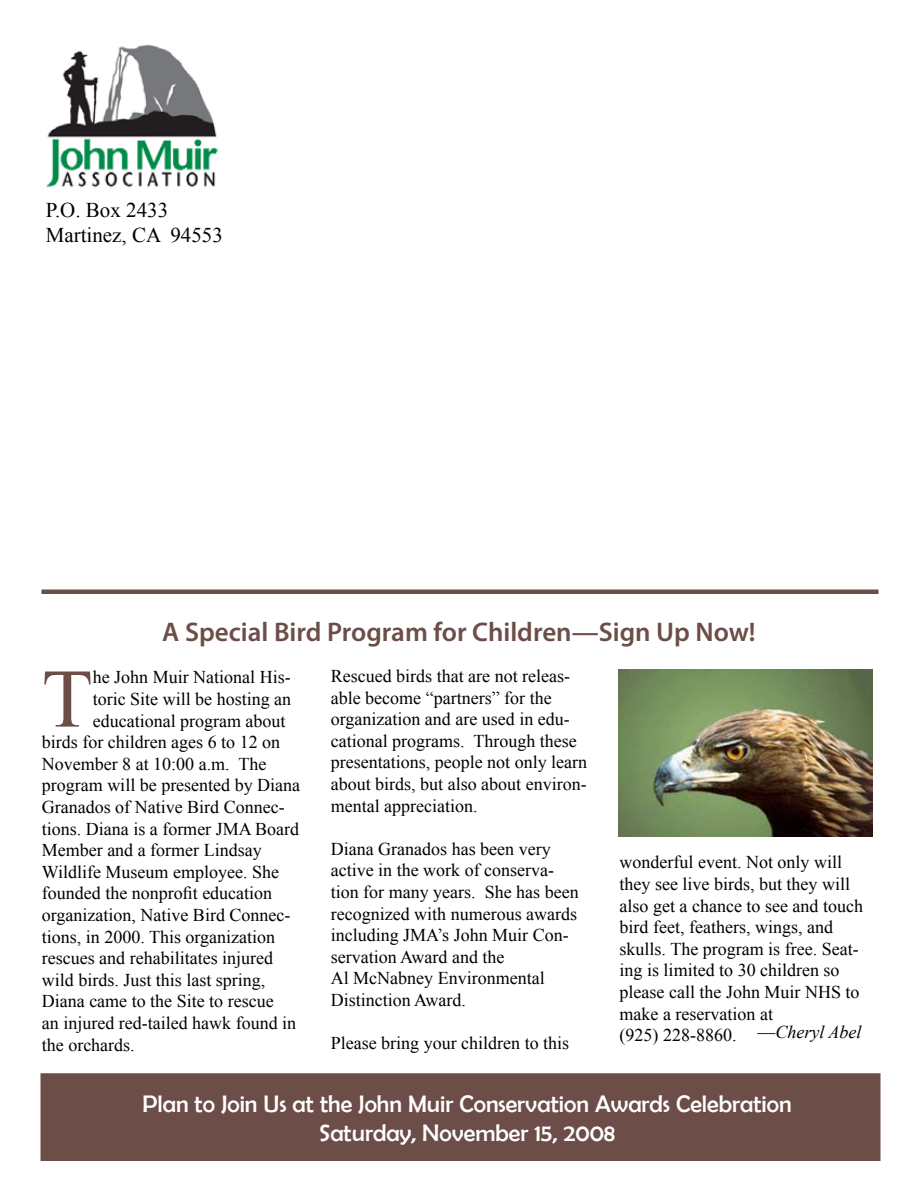
<style>
.page{position:relative;width:918px;height:1188px;background:#fff}
.page>*{position:absolute;margin:0;border:0;box-sizing:border-box;transform-origin:0 0}
.t1{font:83.25px "Times New Roman";color:#6c4d47}
.t2{font:600 27px "Myriad Pro";color:#6c4d47}
.t3{font:24px/28.8px "Berlin Sans FB";color:#fff;text-align:center}
.t4{font:21px/25.2px "Times New Roman";color:#000}
.t5{font:18px/21.6px "Times New Roman";color:#000}
.s1{font-style:italic}
</style>
<div class="page">
<hr style="left:41px;top:590px;width:837px;height:4px;background:#6c4d47">
<div style="left:41px;top:1074px;width:839px;height:86px;background:#6c4d47"></div>
<div style="left:40px;top:1073px;width:840px;height:88px;border:2px solid #6c4d47"></div>
<img style="left:46px;top:44px;width:173px;height:144px">
<img style="left:618px;top:670px;width:255px;height:166px">
<p class="t4" style="left:46px;top:197px;width:179px">P.O. Box 2433<br>Martinez, CA 94553</p>
<h2 class="t2" style="left:162px;top:615px;width:595px">A Special Bird Program for Children—Sign Up Now!</h2>
<h1 class="t1" style="left:42px;top:643px;width:52px">T</h1>
<p class="t5" style="left:93px;top:666px;width:199px">he John Muir National His-</p>
<p class="t5" style="left:93px;top:688px;width:200px">toric Site will be hosting an</p>
<p class="t5" style="left:93px;top:710px;width:194px">educational program about</p>
<p class="t5" style="left:42px;top:731px;width:240px">birds for children ages 6 to 12 on</p>
<p class="t5" style="left:42px;top:753px;width:226px">November 8 at 10:00 a.m. The</p>
<p class="t5" style="left:42px;top:774px;width:260px">program will be presented by Diana</p>
<p class="t5" style="left:42px;top:796px;width:244px">Granados of Native Bird Connec-</p>
<p class="t5" style="left:42px;top:818px;width:259px">tions. Diana is a former JMA Board</p>
<p class="t5" style="left:42px;top:839px;width:221px">Member and a former Lindsay</p>
<p class="t5" style="left:42px;top:861px;width:239px">Wildlife Museum employee. She</p>
<p class="t5" style="left:42px;top:882px;width:232px">founded the nonprofit education</p>
<p class="t5" style="left:42px;top:904px;width:250px">organization, Native Bird Connec-</p>
<p class="t5" style="left:42px;top:926px;width:235px">tions, in 2000. This organization</p>
<p class="t5" style="left:42px;top:947px;width:233px">rescues and rehabilitates injured</p>
<p class="t5" style="left:42px;top:969px;width:225px">wild birds. Just this last spring,</p>
<p class="t5" style="left:42px;top:990px;width:233px">Diana came to the Site to rescue</p>
<p class="t5" style="left:42px;top:1012px;width:256px">an injured red-tailed hawk found in</p>
<p class="t5" style="left:42px;top:1034px;width:94px">the orchards.</p>
<p class="t5" style="left:331px;top:665px;width:258px">Rescued birds that are not releas&shy;able become “partners” for the organization and are used in edu&shy;cational programs. Through these presentations, people not only learn about birds, but also about environ&shy;mental appreciation.</p>
<p class="t5" style="left:331px;top:838px;width:249px">Diana Granados has been very active in the work of conserva&shy;tion for many years. She has been recognized with numerous awards including JMA’s John Muir Con&shy;servation Award and the<br>Al McNabney Environmental<br>Distinction Award.</p>
<p class="t5" style="left:331px;top:1032px;width:240px">Please bring your children to this</p>
<p class="t5" style="left:620px;top:851px;width:245px">wonderful event. Not only will they see live birds, but they will also get a chance to see and touch bird feet, feathers, wings, and skulls. The program is free. Seat&shy;ing is limited to 30 children so please call the John Muir NHS to make a reservation at<br>(925) 228-8860. —<span class="s1">Cheryl Abel</span></p>
<h3 class="t3" style="left:142px;top:1089px;width:651px">Plan to Join Us at the John Muir Conservation Awards Celebration<br>Saturday, November 15, 2008</h3>
</div>
